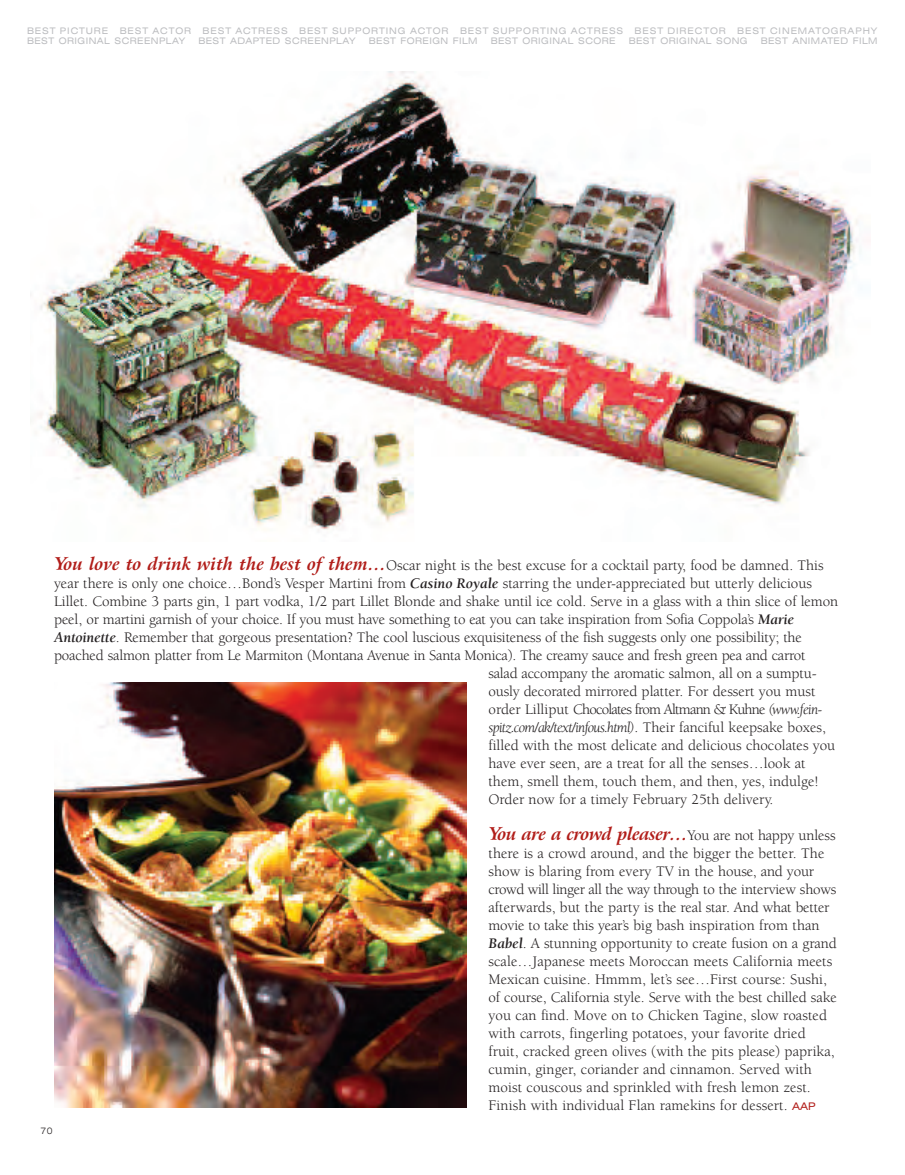
<style>
.page{position:relative;width:905px;height:1175px;background:#fff}
.page>*{position:absolute;margin:0;border:0;box-sizing:border-box;transform-origin:0 0}
.t1{font:italic 700 18px "Arrus BT";letter-spacing:-.025em;color:#b11d19}
.t2{font:15px/18px "Berkeley";color:#231f20}
.t3{font:italic 15px "Berkeley";letter-spacing:-.05em;color:#231f20}
.t4{font:15px "Berkeley";letter-spacing:-.05em;color:#231f20}
.t5{font:expanded 9px "Swiss 721 BT";letter-spacing:.045em;color:#bcbdc0}
.t6{font:expanded 9px "Swiss 721 BT";letter-spacing:.1em;color:#bcbdc0}
.t7{font:300 expanded 9px "Swiss 721 BT";color:#231f20}
.s1{font-family:"Arrus BT";font-weight:700;font-style:italic;font-size:18px;color:#b11d19}
.s2{font-weight:700;font-style:italic}
.s3{font-style:italic}
.s4{font-style:normal}
.s5{font-family:"Berkeley";font-weight:400;font-style:normal;font-size:15px;color:#231f20}
.s6{font-family:"Swiss 721 BT";font-stretch:expanded;font-size:10.5px;color:#b11d19}
</style>
<div class="page">
<img style="left:30px;top:71px;width:828px;height:460px">
<img style="left:54px;top:682px;width:412px;height:425px">
<p class="t6" style="left:27px;top:27px;width:83px">BEST PICTURE</p>
<p class="t6" style="left:120px;top:27px;width:73px">BEST ACTOR</p>
<p class="t6" style="left:202px;top:27px;width:87px">BEST ACTRESS</p>
<p class="t6" style="left:299px;top:27px;width:151px">BEST SUPPORTING ACTOR</p>
<p class="t6" style="left:460px;top:27px;width:165px">BEST SUPPORTING ACTRESS</p>
<p class="t6" style="left:634px;top:27px;width:93px">BEST DIRECTOR</p>
<p class="t6" style="left:737px;top:27px;width:142px">BEST CINEMATOGRAPHY</p>
<p class="t5" style="left:27px;top:38px;width:160px">BEST ORIGINAL SCREENPLAY</p>
<p class="t5" style="left:198px;top:38px;width:159px">BEST ADAPTED SCREENPLAY</p>
<p class="t5" style="left:369px;top:38px;width:110px">BEST FOREIGN FILM</p>
<p class="t5" style="left:490px;top:38px;width:126px">BEST ORIGINAL SCORE</p>
<p class="t5" style="left:628px;top:38px;width:120px">BEST ORIGINAL SONG</p>
<p class="t5" style="left:760px;top:38px;width:118px">BEST ANIMATED FILM</p>
<p class="t2" style="left:54px;top:557px;width:771px"><span class="s1">You love to drink with the best of them…</span>Oscar night is the best excuse for a cocktail party, food be damned. This</p>
<p class="t2" style="left:54px;top:575px;width:759px">year there is only one choice…Bond’s Vesper Martini from <span class="s2">Casino Royale</span> starring the under-appreciated but utterly delicious</p>
<p class="t2" style="left:54px;top:593px;width:785px">Lillet. Combine 3 parts gin, 1 part vodka, 1/2 part Lillet Blonde and shake until ice cold. Serve in a glass with a thin slice of lemon</p>
<p class="t2" style="left:54px;top:611px;width:741px">peel, or martini garnish of your choice. If you must have something to eat you can take inspiration from Sofia Coppola’s <span class="s2">Marie</span></p>
<p class="t2" style="left:54px;top:629px;width:749px"><span class="s2">Antoinette</span>. Remember that gorgeous presentation? The cool luscious exquisiteness of the fish suggests only one possibility; the</p>
<p class="t2" style="left:54px;top:647px;width:753px">poached salmon platter from Le Marmiton (Montana Avenue in Santa Monica). The creamy sauce and fresh green pea and carrot</p>
<p class="t2" style="left:488px;top:665px;width:330px">salad accompany the aromatic salmon, all on a sumptu-</p>
<p class="t2" style="left:488px;top:683px;width:328px">ously decorated mirrored platter. For dessert you must</p>
<p class="t4" style="left:488px;top:703px;width:335px">order Lilliput Chocolates from Altmann &amp; Kuhne <span class="s3">(www.fein-</span></p>
<p class="t3" style="left:488px;top:721px;width:339px">spitz.com/ak/text/infous.html)<span class="s4">. Their fanciful keepsake boxes,</span></p>
<p class="t2" style="left:488px;top:737px;width:348px">filled with the most delicate and delicious chocolates you</p>
<p class="t2" style="left:488px;top:755px;width:318px">have ever seen, are a treat for all the senses…look at</p>
<p class="t2" style="left:488px;top:773px;width:331px">them, smell them, touch them, and then, yes, indulge!</p>
<p class="t2" style="left:488px;top:791px;width:286px">Order now for a timely February 25th delivery.</p>
<p class="t1" style="left:488px;top:826px;width:348px">You are a crowd pleaser…<span class="s5">You are not happy unless</span></p>
<p class="t2" style="left:488px;top:845px;width:350px">there is a crowd around, and the bigger the better. The show is blaring from every TV in the house, and your crowd will linger all the way through to the interview shows afterwards, but the party is the real star. And what better movie to take this year’s big bash inspiration from than <span class="s2">Babel</span>. A stunning opportunity to create fusion on a grand scale…Japanese meets Moroccan meets California meets Mexican cuisine. Hmmm, let’s see…First course: Sushi, of course, California style. Serve with the best chilled sake you can find. Move on to Chicken Tagine, slow roasted with carrots, fingerling potatoes, your favorite dried fruit, cracked green olives (with the pits please) paprika, cumin, ginger, coriander and cinnamon. Served with moist couscous and sprinkled with fresh lemon zest.<br>Finish with individual Flan ramekins for dessert. <span class="s6">AAP</span></p>
<p class="t7" style="left:41px;top:1127px;width:14px">70</p>
</div>
